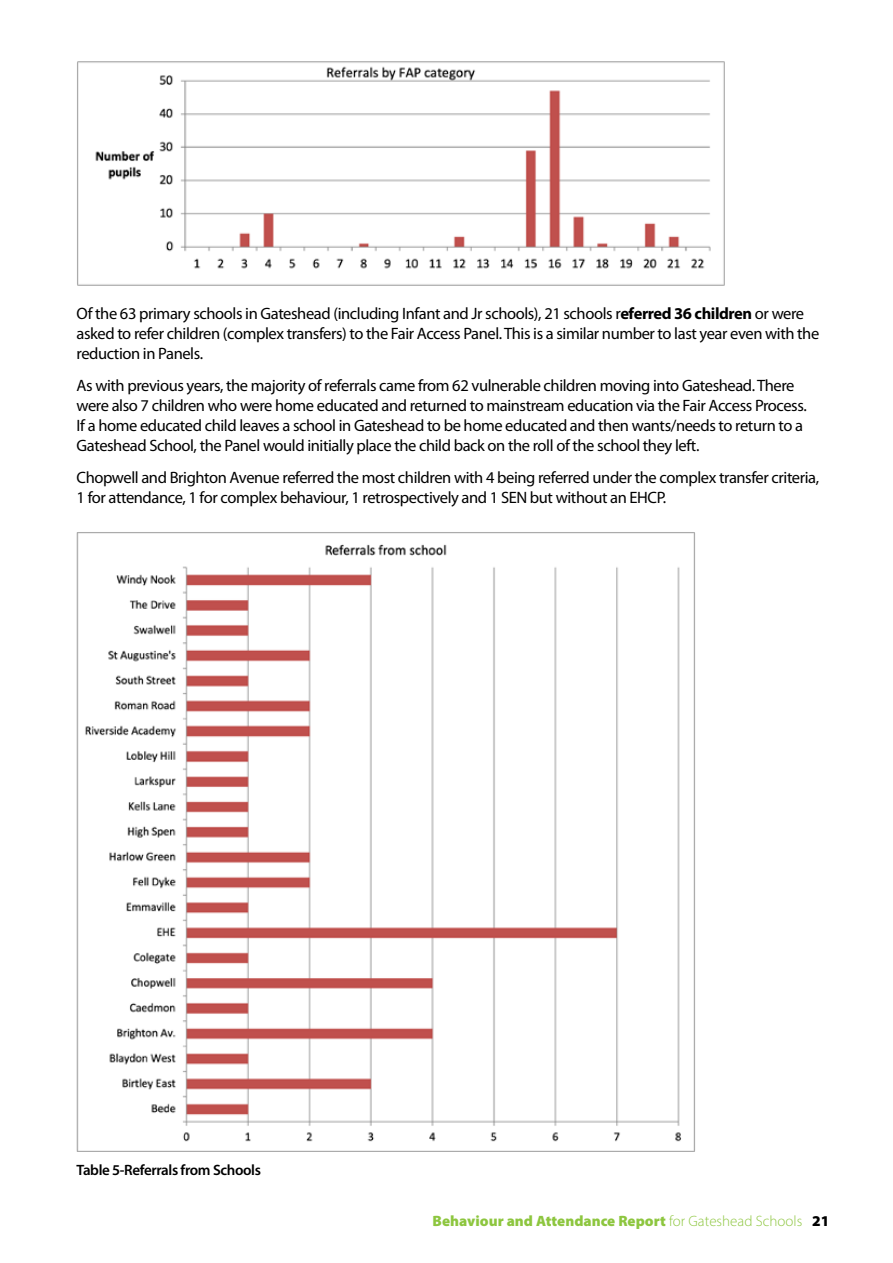
<style>
.page{position:relative;width:893px;height:1263px;background:#fff}
.page>*{position:absolute;margin:0;border:0;box-sizing:border-box;transform-origin:0 0}
.t1{font:16.5px/19.8px "Myriad Pro";letter-spacing:-.025em;color:#000}
.t2{font:900 15px "Myriad Pro";color:#8dc63f}
.t3{font:600 15px "Myriad Pro";letter-spacing:-.025em;color:#000}
.s1{font-weight:700}
.s2{font-weight:300}
.s3{color:#000}
</style>
<div class="page">
<img style="left:77px;top:61px;width:648px;height:225px">
<img style="left:77px;top:532px;width:618px;height:620px">
<p class="t1" style="left:77px;top:304px;width:744px">Of the 63 primary schools in Gateshead (including Infant and Jr schools), 21 schools r<span class="s1">eferred 36 children</span> or were asked to refer children (complex transfers) to the Fair Access Panel. This is a similar number to last year even with the reduction in Panels.</p>
<p class="t1" style="left:77px;top:376px;width:732px">As with previous years, the majority of referrals came from 62 vulnerable children moving into Gateshead. There were also 7 children who were home educated and returned to mainstream education via the Fair Access Process.<br>If a home educated child leaves a school in Gateshead to be home educated and then wants/needs to return to a Gateshead School, the Panel would initially place the child back on the roll of the school they left.</p>
<p class="t1" style="left:77px;top:468px;width:744px">Chopwell and Brighton Avenue referred the most children with 4 being referred under the complex transfer criteria,<br>1 for attendance, 1 for complex behaviour, 1 retrospectively and 1 SEN but without an EHCP.</p>
<p class="t3" style="left:77px;top:1160px;width:186px">Table 5-Referrals from Schools</p>
<p class="t2" style="left:433px;top:1211px;width:398px">Behaviour and Attendance Report <span class="s2">for Gateshead Schools</span> <span class="s3">21</span></p>
</div>
